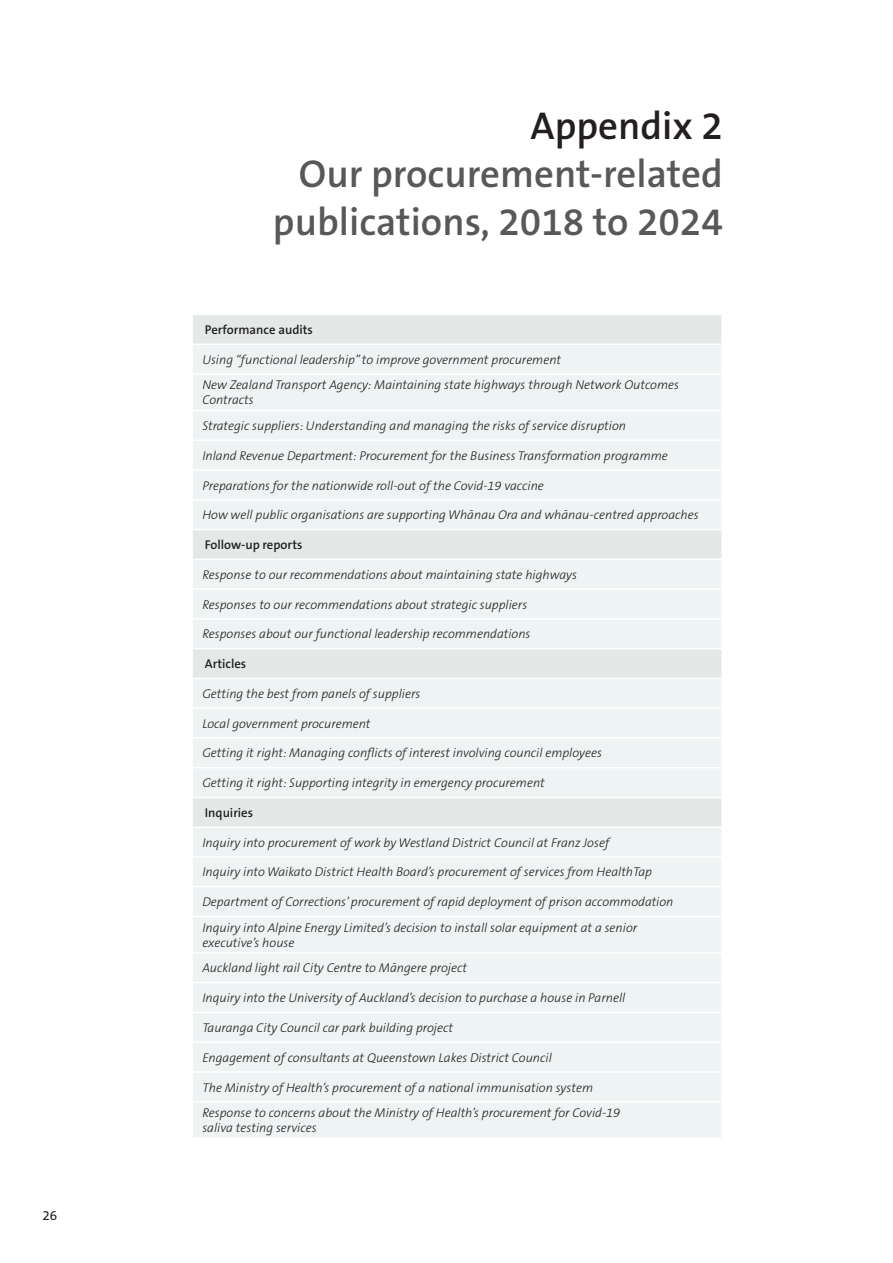
<style>
.page{position:relative;width:893px;height:1263px;background:#fff}
.page>*{position:absolute;margin:0;border:0;box-sizing:border-box;transform-origin:0 0}
.Part_Name_H1{font:600 39px/48px "The Sans OT6";color:#57585a;text-align:right}
.t1{font:13.5px "The Sans OT5 Plain";color:#231f20}
.Table_Body_OAG{font:italic 300 12.75px/15px "The Sans OT3";color:#231f20}
.Table_Header_Row_OAG{font:600 12.75px "The Sans OT6";color:#231f20}
.s1{color:#231f20}
</style>
<div class="page">
<div style="left:193px;top:315px;width:528px;height:28px;background:#e4e9e7"></div>
<svg style="left:193px;top:345px;width:528px;height:792px;background:#edf1f1"></svg>
<hr style="left:191px;top:373px;width:532px;height:2px;background:#fff">
<hr style="left:191px;top:410px;width:532px;height:1px;background:#fff">
<hr style="left:191px;top:439px;width:532px;height:2px;background:#fff">
<hr style="left:191px;top:469px;width:532px;height:2px;background:#fff">
<hr style="left:191px;top:529px;width:532px;height:1px;background:#fff">
<hr style="left:191px;top:558px;width:532px;height:2px;background:#fff">
<hr style="left:191px;top:499px;width:532px;height:1px;background:#fff">
<hr style="left:191px;top:648px;width:532px;height:1px;background:#fff">
<hr style="left:191px;top:678px;width:532px;height:1px;background:#fff">
<hr style="left:191px;top:797px;width:532px;height:1px;background:#fff">
<hr style="left:191px;top:826px;width:532px;height:2px;background:#fff">
<hr style="left:191px;top:588px;width:532px;height:2px;background:#fff">
<hr style="left:191px;top:618px;width:532px;height:2px;background:#fff">
<hr style="left:191px;top:707px;width:532px;height:2px;background:#fff">
<hr style="left:191px;top:737px;width:532px;height:2px;background:#fff">
<hr style="left:191px;top:767px;width:532px;height:1px;background:#fff">
<hr style="left:191px;top:856px;width:532px;height:2px;background:#fff">
<hr style="left:191px;top:886px;width:532px;height:1px;background:#fff">
<hr style="left:191px;top:916px;width:532px;height:1px;background:#fff">
<hr style="left:191px;top:952px;width:532px;height:2px;background:#fff">
<hr style="left:191px;top:982px;width:532px;height:1px;background:#fff">
<hr style="left:191px;top:1012px;width:532px;height:1px;background:#fff">
<hr style="left:191px;top:1041px;width:532px;height:2px;background:#fff">
<hr style="left:191px;top:1071px;width:532px;height:2px;background:#fff">
<hr style="left:191px;top:1101px;width:532px;height:1px;background:#fff">
<p class="t1" style="left:43px;top:1207px;width:16px">26</p>
<p class="Part_Name_H1" style="left:273px;top:103px;width:451px"><span class="s1">Appendix 2<br></span>Our procurement-related publications, 2018 to 2024</p>
<p class="Table_Header_Row_OAG" style="left:205px;top:322px;width:110px">Performance audits</p>
<p class="Table_Body_OAG" style="left:202px;top:352px;width:360px">Using “functional leadership” to improve government procurement</p>
<p class="Table_Body_OAG" style="left:202px;top:378px;width:478px">New Zealand Transport Agency: Maintaining state highways through Network Outcomes<br>Contracts</p>
<p class="Table_Body_OAG" style="left:202px;top:418px;width:425px">Strategic suppliers: Understanding and managing the risks of service disruption</p>
<p class="Table_Body_OAG" style="left:202px;top:448px;width:467px">Inland Revenue Department: Procurement for the Business Transformation programme</p>
<p class="Table_Body_OAG" style="left:202px;top:478px;width:343px">Preparations for the nationwide roll-out of the Covid-19 vaccine</p>
<p class="Table_Body_OAG" style="left:202px;top:508px;width:498px">How well public organisations are supporting Whānau Ora and whānau-centred approaches</p>
<p class="Table_Header_Row_OAG" style="left:205px;top:537px;width:99px">Follow-up reports</p>
<p class="Table_Body_OAG" style="left:202px;top:567px;width:376px">Response to our recommendations about maintaining state highways</p>
<p class="Table_Body_OAG" style="left:202px;top:597px;width:326px">Responses to our recommendations about strategic suppliers</p>
<p class="Table_Body_OAG" style="left:202px;top:627px;width:330px">Responses about our functional leadership recommendations</p>
<p class="Table_Header_Row_OAG" style="left:205px;top:656px;width:43px">Articles</p>
<p class="Table_Body_OAG" style="left:202px;top:686px;width:220px">Getting the best from panels of suppliers</p>
<p class="Table_Body_OAG" style="left:202px;top:716px;width:170px">Local government procurement</p>
<p class="Table_Body_OAG" style="left:202px;top:746px;width:401px">Getting it right: Managing conflicts of interest involving council employees</p>
<p class="Table_Body_OAG" style="left:202px;top:775px;width:344px">Getting it right: Supporting integrity in emergency procurement</p>
<p class="Table_Header_Row_OAG" style="left:205px;top:804px;width:50px">Inquiries</p>
<p class="Table_Body_OAG" style="left:202px;top:835px;width:408px">Inquiry into procurement of work by Westland District Council at Franz Josef</p>
<p class="Table_Body_OAG" style="left:202px;top:865px;width:451px">Inquiry into Waikato District Health Board’s procurement of services from HealthTap</p>
<p class="Table_Body_OAG" style="left:202px;top:894px;width:473px">Department of Corrections’ procurement of rapid deployment of prison accommodation</p>
<p class="Table_Body_OAG" style="left:202px;top:920px;width:436px">Inquiry into Alpine Energy Limited’s decision to install solar equipment at a senior executive’s house</p>
<p class="Table_Body_OAG" style="left:202px;top:961px;width:266px">Auckland light rail City Centre to Māngere project</p>
<p class="Table_Body_OAG" style="left:202px;top:990px;width:425px">Inquiry into the University of Auckland’s decision to purchase a house in Parnell</p>
<p class="Table_Body_OAG" style="left:202px;top:1020px;width:252px">Tauranga City Council car park building project</p>
<p class="Table_Body_OAG" style="left:202px;top:1050px;width:351px">Engagement of consultants at Queenstown Lakes District Council</p>
<p class="Table_Body_OAG" style="left:202px;top:1080px;width:392px">The Ministry of Health’s procurement of a national immunisation system</p>
<p class="Table_Body_OAG" style="left:202px;top:1105px;width:419px">Response to concerns about the Ministry of Health’s procurement for Covid-19 saliva testing services</p>
</div>
